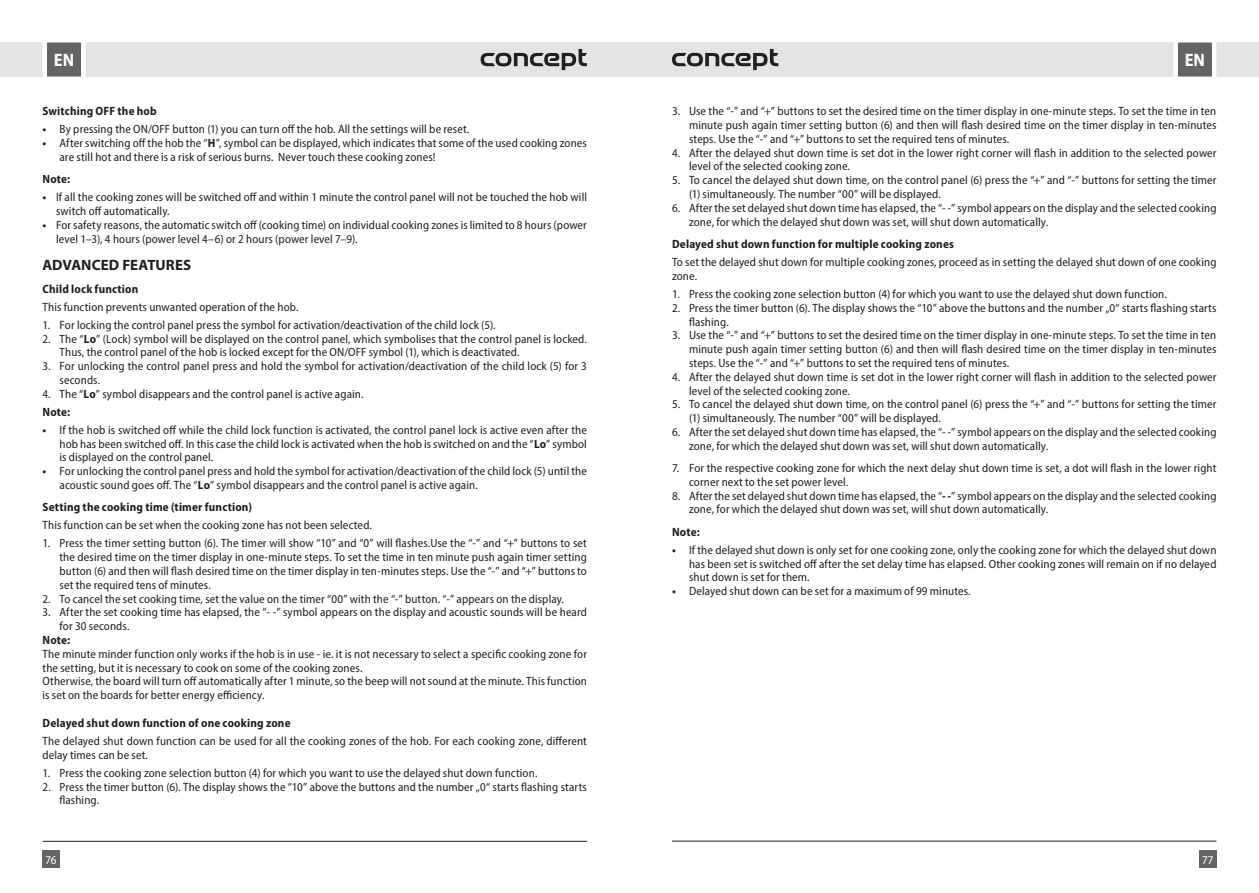
<style>
.page{position:relative;width:1259px;height:893px;background:#fff}
.page>*{position:absolute;margin:0;border:0;box-sizing:border-box;transform-origin:0 0}
.t1{font:700 semi-condensed 18px "Myriad Pro";color:#fff}
.t2{font:700 15px "Myriad Pro";color:#231f20}
.t3{font:semi-condensed 12px/13.8px "Myriad Pro";letter-spacing:.01em;color:#231f20}
.t4{font:700 semi-condensed 12px "Myriad Pro";letter-spacing:.015em;color:#231f20}
.t5{font:semi-condensed 12px "Myriad Pro";color:#fff}
.s1{font-weight:700}
</style>
<div class="page">
<div style="left:629px;top:43px;width:630px;height:34px;background:#e4e4e4"></div>
<div style="left:0;top:43px;width:629px;height:34px;background:#e4e4e4"></div>
<div style="left:43px;top:850px;width:17px;height:17px;background:#646463"></div>
<div style="left:1199px;top:850px;width:17px;height:17px;background:#646463"></div>
<svg style="left:1171px;top:42px;width:47px;height:35px;background:#8f8f8e"></svg>
<svg style="left:40px;top:42px;width:48px;height:35px;background:#919190"></svg>
<hr style="left:672px;top:841px;width:544px;height:1px;background:#231f20">
<hr style="left:43px;top:841px;width:544px;height:1px;background:#231f20">
<svg style="left:480px;top:49px;width:107px;height:21px"></svg>
<svg style="left:672px;top:49px;width:106px;height:21px"></svg>
<h1 class="t1" style="left:54px;top:48px;width:22px">EN</h1>
<h1 class="t1" style="left:1184px;top:48px;width:22px">EN</h1>
<p class="t4" style="left:43px;top:104px;width:116px">Switching OFF the hob</p>
<p class="t3" style="left:43px;top:122px;width:428px"><span class="s1">•</span> By pressing the ON/OFF button (1) you can turn off the hob. All the settings will be reset.</p>
<p class="t3" style="left:60px;top:136px;width:529px;text-indent:-17px"><span class="s1">•</span> After switching off the hob the “<span class="s1">H</span>”, symbol can be displayed, which indicates that some of the used cooking zones are still hot and there is a risk of serious burns. Never touch these cooking zones!</p>
<p class="t4" style="left:43px;top:171px;width:29px">Note:</p>
<p class="t3" style="left:56px;top:190px;width:532px;text-indent:-13px"><span class="s1">•</span> If all the cooking zones will be switched off and within 1 minute the control panel will not be touched the hob will switch off automatically.</p>
<p class="t3" style="left:56px;top:218px;width:532px;text-indent:-13px"><span class="s1">•</span> For safety reasons, the automatic switch off (cooking time) on individual cooking zones is limited to 8 hours (power level 1–3), 4 hours (power level 4–6) or 2 hours (power level 7–9).</p>
<p class="t2" style="left:43px;top:255px;width:150px">ADVANCED FEATURES</p>
<p class="t4" style="left:43px;top:281px;width:97px">Child lock function</p>
<p class="t3" style="left:43px;top:300px;width:257px">This function prevents unwanted operation of the hob.</p>
<p class="t3" style="left:43px;top:318px;width:454px">1. For locking the control panel press the symbol for activation/deactivation of the child lock (5).</p>
<p class="t3" style="left:60px;top:331px;width:529px;text-indent:-17px">2. The “<span class="s1">Lo</span>” (Lock) symbol will be displayed on the control panel, which symbolises that the control panel is locked.<br>Thus, the control panel of the hob is locked except for the ON/OFF symbol (1), which is deactivated.</p>
<p class="t3" style="left:60px;top:359px;width:529px;text-indent:-17px">3. For unlocking the control panel press and hold the symbol for activation/deactivation of the child lock (5) for 3 seconds.</p>
<p class="t3" style="left:43px;top:385px;width:322px;line-height:18px">4. The “<span class="s1">Lo</span>” symbol disappears and the control panel is active again.<br><span class="s1">Note:</span></p>
<p class="t3" style="left:60px;top:423px;width:529px;text-align:justify;text-indent:-17px"><span class="s1">•</span> If the hob is switched off while the child lock function is activated, the control panel lock is active even after the hob has been switched off. In this case the child lock is activated when the hob is switched on and the “<span class="s1">Lo</span>” symbol is displayed on the control panel.</p>
<p class="t3" style="left:60px;top:464px;width:529px;text-indent:-17px"><span class="s1">•</span> For unlocking the control panel press and hold the symbol for activation/deactivation of the child lock (5) until the acoustic sound goes off. The “<span class="s1">Lo</span>” symbol disappears and the control panel is active again.</p>
<p class="t4" style="left:43px;top:500px;width:211px">Setting the cooking time (timer function)</p>
<p class="t3" style="left:43px;top:518px;width:331px">This function can be set when the cooking zone has not been selected.</p>
<p class="t3" style="left:60px;top:536px;width:529px;text-align:justify;text-indent:-17px">1. Press the timer setting button (6). The timer will show “10” and “0” will flashes.Use the “-” and “+” buttons to set the desired time on the timer display in one-minute steps. To set the time in ten minute push again timer setting button (6) and then will flash desired time on the timer display in ten-minutes steps. Use the “-” and “+” buttons to set the required tens of minutes.</p>
<p class="t3" style="left:43px;top:592px;width:523px">2. To cancel the set cooking time, set the value on the timer “00” with the “-” button. “-” appears on the display.</p>
<p class="t3" style="left:60px;top:605px;width:529px;text-indent:-17px">3. After the set cooking time has elapsed, the “- -” symbol appears on the display and acoustic sounds will be heard for 30 seconds.</p>
<p class="t4" style="left:43px;top:632px;width:29px">Note:</p>
<p class="t3" style="left:43px;top:647px;width:546px">The minute minder function only works if the hob is in use - ie. it is not necessary to select a specific cooking zone for the setting, but it is necessary to cook on some of the cooking zones.<br>Otherwise, the board will turn off automatically after 1 minute, so the beep will not sound at the minute. This function is set on the boards for better energy efficiency.</p>
<p class="t4" style="left:43px;top:715px;width:250px">Delayed shut down function of one cooking zone</p>
<p class="t3" style="left:43px;top:734px;width:546px">The delayed shut down function can be used for all the cooking zones of the hob. For each cooking zone, different delay times can be set.</p>
<p class="t3" style="left:43px;top:766px;width:496px">1. Press the cooking zone selection button (4) for which you want to use the delayed shut down function.</p>
<p class="t3" style="left:60px;top:779px;width:529px;text-indent:-17px">2. Press the timer button (6). The display shows the “10” above the buttons and the number „0“ starts flashing starts flashing.</p>
<p class="t3" style="left:689px;top:104px;width:529px;text-align:justify;text-indent:-17px">3. Use the “-” and “+” buttons to set the desired time on the timer display in one-minute steps. To set the time in ten minute push again timer setting button (6) and then will flash desired time on the timer display in ten-minutes steps. Use the “-” and “+” buttons to set the required tens of minutes.</p>
<p class="t3" style="left:689px;top:146px;width:529px;text-indent:-17px">4. After the delayed shut down time is set dot in the lower right corner will flash in addition to the selected power level of the selected cooking zone.</p>
<p class="t3" style="left:689px;top:173px;width:529px;text-indent:-17px">5. To cancel the delayed shut down time, on the control panel (6) press the “+” and “-” buttons for setting the timer (1) simultaneously. The number “00” will be displayed.</p>
<p class="t3" style="left:689px;top:201px;width:529px;text-indent:-17px">6. After the set delayed shut down time has elapsed, the “- -” symbol appears on the display and the selected cooking zone, for which the delayed shut down was set, will shut down automatically.</p>
<p class="t4" style="left:672px;top:236px;width:283px">Delayed shut down function for multiple cooking zones</p>
<p class="t3" style="left:672px;top:255px;width:546px">To set the delayed shut down for multiple cooking zones, proceed as in setting the delayed shut down of one cooking zone.</p>
<p class="t3" style="left:672px;top:287px;width:496px">1. Press the cooking zone selection button (4) for which you want to use the delayed shut down function.</p>
<p class="t3" style="left:689px;top:301px;width:529px;text-indent:-17px">2. Press the timer button (6). The display shows the “10” above the buttons and the number „0“ starts flashing starts flashing.</p>
<p class="t3" style="left:689px;top:328px;width:529px;text-align:justify;text-indent:-17px">3. Use the “-” and “+” buttons to set the desired time on the timer display in one-minute steps. To set the time in ten minute push again timer setting button (6) and then will flash desired time on the timer display in ten-minutes steps. Use the “-” and “+” buttons to set the required tens of minutes.</p>
<p class="t3" style="left:689px;top:370px;width:529px;text-indent:-17px">4. After the delayed shut down time is set dot in the lower right corner will flash in addition to the selected power level of the selected cooking zone.</p>
<p class="t3" style="left:689px;top:397px;width:529px;text-indent:-17px">5. To cancel the delayed shut down time, on the control panel (6) press the “+” and “-” buttons for setting the timer (1) simultaneously. The number “00” will be displayed.</p>
<p class="t3" style="left:689px;top:425px;width:529px;text-indent:-17px">6. After the set delayed shut down time has elapsed, the “- -” symbol appears on the display and the selected cooking zone, for which the delayed shut down was set, will shut down automatically.</p>
<p class="t3" style="left:689px;top:461px;width:529px;text-indent:-17px">7. For the respective cooking zone for which the next delay shut down time is set, a dot will flash in the lower right corner next to the set power level.</p>
<p class="t3" style="left:689px;top:489px;width:529px;text-indent:-17px">8. After the set delayed shut down time has elapsed, the “<span class="s1">- -</span>” symbol appears on the display and the selected cooking zone, for which the delayed shut down was set, will shut down automatically.</p>
<p class="t4" style="left:672px;top:524px;width:29px">Note:</p>
<p class="t3" style="left:689px;top:543px;width:529px;text-align:justify;text-indent:-17px"><span class="s1">•</span> If the delayed shut down is only set for one cooking zone, only the cooking zone for which the delayed shut down has been set is switched off after the set delay time has elapsed. Other cooking zones will remain on if no delayed shut down is set for them.</p>
<p class="t3" style="left:672px;top:584px;width:300px"><span class="s1">•</span> Delayed shut down can be set for a maximum of 99 minutes.</p>
<p class="t5" style="left:46px;top:852px;width:13px">76</p>
<p class="t5" style="left:1202px;top:852px;width:13px">77</p>
</div>
